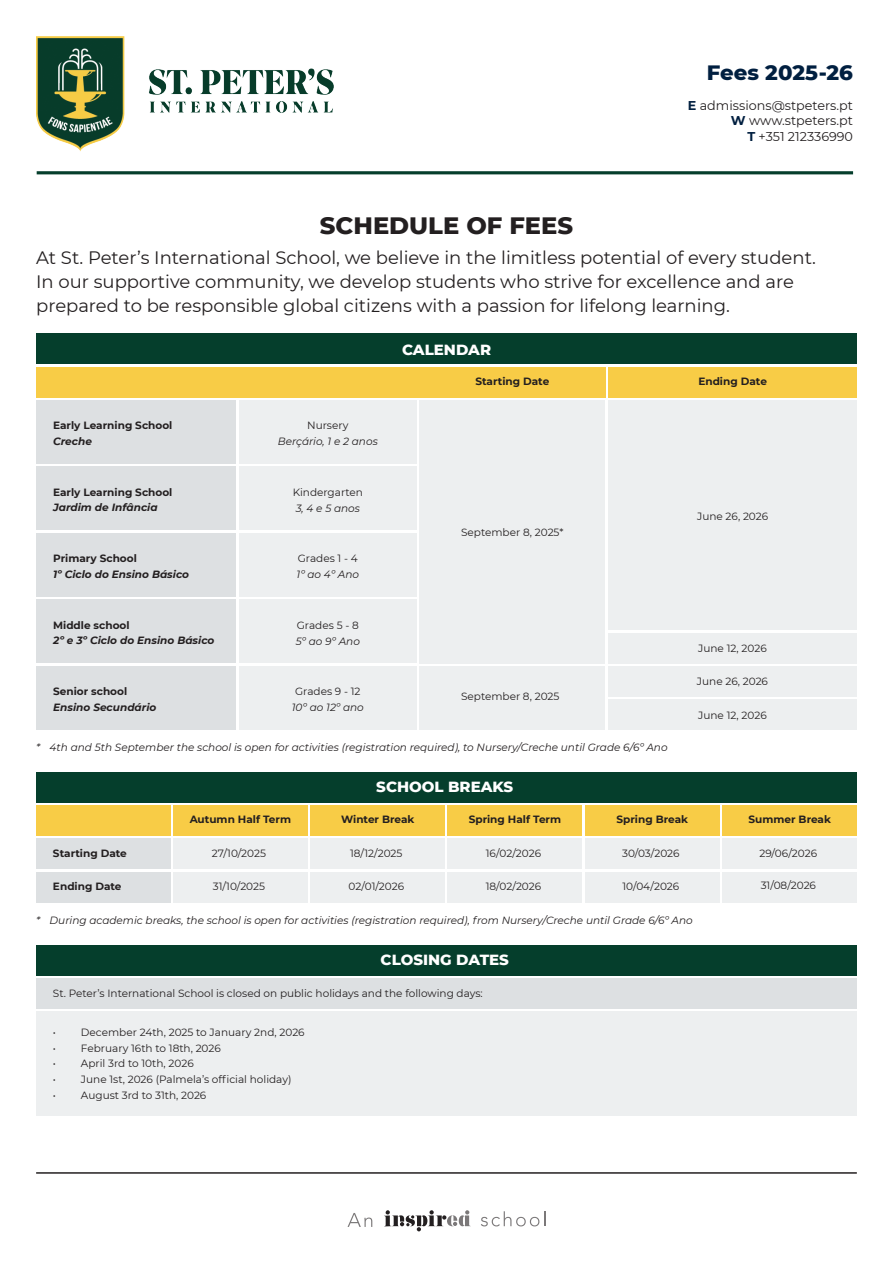
<style>
.page{position:relative;width:893px;height:1263px;background:#fff}
.page>*{position:absolute;margin:0;border:0;box-sizing:border-box;transform-origin:0 0}
.t1{font:800 24.15px "Montserrat";color:#231f20}
.t2{font:800 21.15px "Montserrat";color:#001f40}
.t3{font:18px/24px "Montserrat";color:#231f20}
.t4{font:800 15px "Montserrat";color:#fff}
.t5{font:12.75px/15.3px "Montserrat";color:#231f20;text-align:right}
.t6{font:10.5px "Montserrat";color:#231f20}
.t7{font:italic 10.5px "Montserrat";color:#231f20}
.t8{font:700 10.5px "Montserrat";color:#231f20}
.t9{font:italic 700 10.5px "Montserrat";color:#231f20}
.s1{font-weight:700;color:#001f40}
</style>
<div class="page">
<hr style="left:37px;top:171px;width:816px;height:3px;background:#053e2c">
<hr style="left:36px;top:1172px;width:821px;height:2px;background:#231f20">
<svg style="left:384px;top:1210px;width:87px;height:21px"></svg>
<svg style="left:348px;top:1213px;width:24px;height:14px"></svg>
<svg style="left:481px;top:1211px;width:64px;height:15px"></svg>
<img style="left:37px;top:36px;width:296px;height:116px">
<div style="left:36px;top:334px;width:821px;height:30px;background:#053e2c"></div>
<div style="left:608px;top:367px;width:249px;height:30px;background:#f8cc46"></div>
<div style="left:608px;top:400px;width:249px;height:230px;background:#edeff0"></div>
<div style="left:36px;top:367px;width:569px;height:30px;background:#f8cc46"></div>
<div style="left:419px;top:400px;width:186px;height:263px;background:#edeff0"></div>
<div style="left:239px;top:400px;width:177px;height:63px;background:#edeff0"></div>
<div style="left:36px;top:400px;width:200px;height:63px;background:#dde0e2"></div>
<div style="left:239px;top:467px;width:177px;height:63px;background:#edeff0"></div>
<div style="left:36px;top:467px;width:200px;height:63px;background:#dde0e2"></div>
<div style="left:239px;top:533px;width:177px;height:63px;background:#edeff0"></div>
<div style="left:36px;top:533px;width:200px;height:63px;background:#dde0e2"></div>
<div style="left:608px;top:666px;width:249px;height:30px;background:#edeff0"></div>
<div style="left:608px;top:699px;width:249px;height:30px;background:#edeff0"></div>
<div style="left:608px;top:633px;width:249px;height:30px;background:#edeff0"></div>
<div style="left:239px;top:600px;width:177px;height:63px;background:#edeff0"></div>
<div style="left:36px;top:600px;width:200px;height:63px;background:#dde0e2"></div>
<div style="left:419px;top:666px;width:186px;height:63px;background:#edeff0"></div>
<div style="left:239px;top:666px;width:177px;height:63px;background:#edeff0"></div>
<div style="left:36px;top:666px;width:200px;height:63px;background:#dde0e2"></div>
<div style="left:36px;top:772px;width:821px;height:30px;background:#053e2c"></div>
<div style="left:36px;top:805px;width:134px;height:30px;background:#f8cc46"></div>
<div style="left:173px;top:805px;width:134px;height:30px;background:#f8cc46"></div>
<div style="left:311px;top:805px;width:134px;height:30px;background:#f8cc46"></div>
<div style="left:448px;top:805px;width:134px;height:30px;background:#f8cc46"></div>
<div style="left:585px;top:805px;width:134px;height:30px;background:#f8cc46"></div>
<div style="left:722px;top:805px;width:135px;height:30px;background:#f8cc46"></div>
<div style="left:36px;top:839px;width:134px;height:30px;background:#dde0e2"></div>
<div style="left:173px;top:839px;width:134px;height:30px;background:#edeff0"></div>
<div style="left:173px;top:872px;width:134px;height:30px;background:#edeff0"></div>
<div style="left:311px;top:839px;width:134px;height:30px;background:#edeff0"></div>
<div style="left:311px;top:872px;width:134px;height:30px;background:#edeff0"></div>
<div style="left:448px;top:839px;width:134px;height:30px;background:#edeff0"></div>
<div style="left:448px;top:872px;width:134px;height:30px;background:#edeff0"></div>
<div style="left:585px;top:839px;width:134px;height:30px;background:#edeff0"></div>
<div style="left:585px;top:872px;width:134px;height:30px;background:#edeff0"></div>
<div style="left:723px;top:839px;width:134px;height:30px;background:#edeff0"></div>
<div style="left:723px;top:872px;width:134px;height:30px;background:#edeff0"></div>
<div style="left:36px;top:872px;width:134px;height:30px;background:#dde0e2"></div>
<div style="left:36px;top:945px;width:821px;height:30px;background:#053e2c"></div>
<div style="left:36px;top:978px;width:821px;height:30px;background:#dde0e2"></div>
<div style="left:36px;top:1011px;width:821px;height:105px;background:#edeff0"></div>
<h1 class="t1" style="left:320px;top:208px;width:255px">SCHEDULE OF FEES</h1>
<h2 class="t2" style="left:707px;top:57px;width:148px">Fees 2025-26</h2>
<p class="t5" style="left:688px;top:98px;width:167px"><span class="s1">E</span> admissions@stpeters.pt<br><span class="s1">W</span> www.stpeters.pt<br><span class="s1">T</span> +351 212336990</p>
<p class="t3" style="left:36px;top:245px;width:781px">At St. Peter’s International School, we believe in the limitless potential of every student.<br>In our supportive community, we develop students who strive for excellence and are prepared to be responsible global citizens with a passion for lifelong learning.</p>
<h3 class="t4" style="left:402px;top:338px;width:91px">CALENDAR</h3>
<p class="t8" style="left:475px;top:374px;width:75px">Starting Date</p>
<p class="t8" style="left:53px;top:418px;width:121px">Early Learning School</p>
<p class="t9" style="left:53px;top:434px;width:40px">Creche</p>
<p class="t6" style="left:307px;top:418px;width:43px">Nursery</p>
<p class="t7" style="left:278px;top:434px;width:101px">Berçário, 1 e 2 anos</p>
<p class="t8" style="left:53px;top:484px;width:121px">Early Learning School</p>
<p class="t9" style="left:53px;top:500px;width:106px">Jardim de Infância</p>
<p class="t6" style="left:293px;top:485px;width:72px">Kindergarten</p>
<p class="t7" style="left:296px;top:501px;width:66px">3, 4 e 5 anos</p>
<p class="t6" style="left:461px;top:525px;width:104px">September 8, 2025*</p>
<p class="t8" style="left:53px;top:551px;width:85px">Primary School</p>
<p class="t9" style="left:53px;top:567px;width:137px">1º Ciclo do Ensino Básico</p>
<p class="t6" style="left:298px;top:551px;width:62px">Grades 1 - 4</p>
<p class="t7" style="left:297px;top:567px;width:64px">1º ao 4º Ano</p>
<p class="t8" style="left:53px;top:617px;width:78px">Middle school</p>
<p class="t9" style="left:53px;top:633px;width:163px">2º e 3º Ciclo do Ensino Básico</p>
<p class="t6" style="left:297px;top:618px;width:63px">Grades 5 - 8</p>
<p class="t7" style="left:296px;top:634px;width:66px">5º ao 9º Ano</p>
<p class="t8" style="left:53px;top:684px;width:76px">Senior school</p>
<p class="t9" style="left:53px;top:700px;width:105px">Ensino Secundário</p>
<p class="t7" style="left:36px;top:740px;width:633px">* 4th and 5th September the school is open for activities (registration required), to Nursery/Creche until Grade 6/6º Ano</p>
<p class="t6" style="left:295px;top:684px;width:67px">Grades 9 - 12</p>
<p class="t7" style="left:292px;top:700px;width:74px">10º ao 12º ano</p>
<p class="t6" style="left:461px;top:689px;width:100px">September 8, 2025</p>
<h3 class="t4" style="left:376px;top:776px;width:139px">SCHOOL BREAKS</h3>
<p class="t8" style="left:698px;top:374px;width:70px">Ending Date</p>
<p class="t6" style="left:697px;top:509px;width:73px">June 26, 2026</p>
<p class="t6" style="left:698px;top:641px;width:70px">June 12, 2026</p>
<p class="t6" style="left:697px;top:674px;width:73px">June 26, 2026</p>
<p class="t6" style="left:698px;top:707px;width:70px">June 12, 2026</p>
<p class="t8" style="left:190px;top:812px;width:103px">Autumn Half Term</p>
<p class="t8" style="left:341px;top:812px;width:75px">Winter Break</p>
<p class="t8" style="left:469px;top:812px;width:94px">Spring Half Term</p>
<p class="t8" style="left:617px;top:812px;width:73px">Spring Break</p>
<p class="t8" style="left:748px;top:812px;width:84px">Summer Break</p>
<p class="t8" style="left:53px;top:846px;width:75px">Starting Date</p>
<p class="t6" style="left:212px;top:846px;width:56px">27/10/2025</p>
<p class="t6" style="left:213px;top:879px;width:54px">31/10/2025</p>
<p class="t6" style="left:350px;top:846px;width:54px">18/12/2025</p>
<p class="t6" style="left:348px;top:879px;width:57px">02/01/2026</p>
<p class="t6" style="left:486px;top:846px;width:57px">16/02/2026</p>
<p class="t6" style="left:486px;top:879px;width:57px">18/02/2026</p>
<p class="t6" style="left:622px;top:846px;width:59px">30/03/2026</p>
<p class="t6" style="left:622px;top:879px;width:58px">10/04/2026</p>
<p class="t6" style="left:759px;top:846px;width:59px">29/06/2026</p>
<p class="t8" style="left:53px;top:879px;width:70px">Ending Date</p>
<p class="t6" style="left:761px;top:878px;width:57px">31/08/2026</p>
<p class="t7" style="left:36px;top:913px;width:658px">* During academic breaks, the school is open for activities (registration required), from Nursery/Creche until Grade 6/6º Ano</p>
<h3 class="t4" style="left:381px;top:949px;width:130px">CLOSING DATES</h3>
<p class="t6" style="left:53px;top:986px;width:431px">St. Peter’s International School is closed on public holidays and the following days:</p>
<p class="t6" style="left:53px;top:1025px;width:253px">• December 24th, 2025 to January 2nd, 2026</p>
<p class="t6" style="left:53px;top:1040px;width:169px">• February 16th to 18th, 2026</p>
<p class="t6" style="left:53px;top:1056px;width:142px">• April 3rd to 10th, 2026</p>
<p class="t6" style="left:53px;top:1072px;width:240px">• June 1st, 2026 (Palmela’s official holiday)</p>
<p class="t6" style="left:53px;top:1088px;width:155px">• August 3rd to 31th, 2026</p>
</div>
